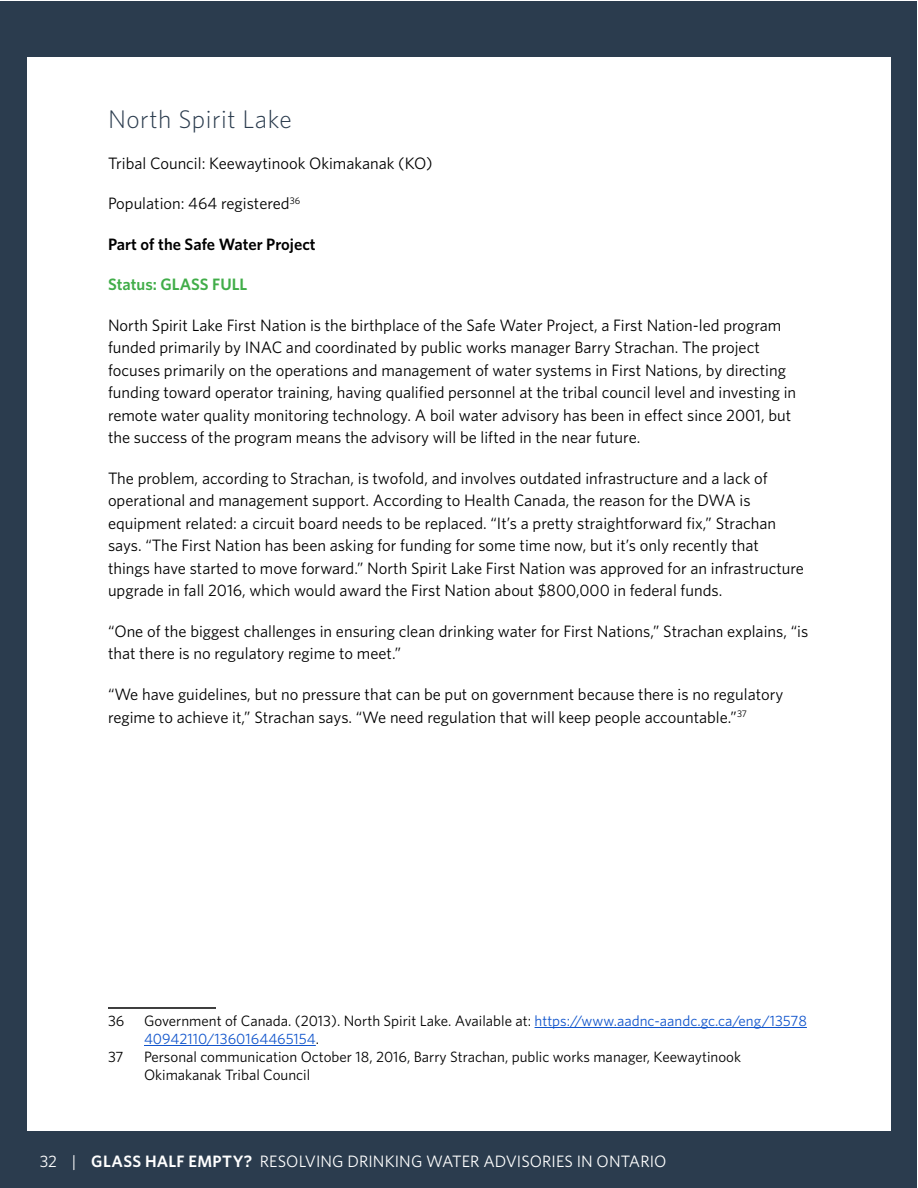
<style>
.page{position:relative;width:918px;height:1188px;background:#fff}
.page>*{position:absolute;margin:0;border:0;box-sizing:border-box;transform-origin:0 0}
.t1{font:300 25.5px "Whitney";letter-spacing:.02em;color:#2b3c4e}
.t2{font:16.5px/22.5px "Whitney";color:#000}
.t3{font:16.5px "Whitney";color:#fff}
.t4{font:600 16.5px "Whitney";color:#000}
.t5{font:600 16.5px "Whitney";color:#41ad49}
.t6{font:15px/18px "Whitney";color:#15c}
.t7{font:15px/18px "Whitney";color:#000}
.s1{color:#000}
.s2{font-weight:600}
</style>
<div class="page">
<div style="left:1px;top:1px;width:916px;height:1186px;background:#2b3c4e"></div>
<div style="left:27px;top:57px;width:864px;height:1074px;background:#fff"></div>
<hr style="left:108px;top:1007px;width:108px;height:2px;background:#000">
<hr style="left:535px;top:1027px;width:272px;height:1px;background:#15c">
<hr style="left:144px;top:1045px;width:172px;height:1px;background:#15c">
<h1 class="t1" style="left:108px;top:103px;width:185px">North Spirit Lake</h1>
<p class="t2" style="left:108px;top:152px;width:326px">Tribal Council: Keewaytinook Okimakanak (KO)</p>
<p class="t2" style="left:108px;top:192px;width:194px">Population: 464 registered<sup>36</sup></p>
<p class="t4" style="left:108px;top:233px;width:209px">Part of the Safe Water Project</p>
<p class="t5" style="left:108px;top:274px;width:141px">Status: GLASS FULL</p>
<p class="t2" style="left:108px;top:314px;width:690px">North Spirit Lake First Nation is the birthplace of the Safe Water Project, a First Nation-led program funded primarily by INAC and coordinated by public works manager Barry Strachan. The project focuses primarily on the operations and management of water systems in First Nations, by directing funding toward operator training, having qualified personnel at the tribal council level and investing in remote water quality monitoring technology. A boil water advisory has been in effect since 2001, but the success of the program means the advisory will be lifted in the near future.</p>
<p class="t2" style="left:108px;top:467px;width:697px">The problem, according to Strachan, is twofold, and involves outdated infrastructure and a lack of operational and management support. According to Health Canada, the reason for the DWA is equipment related: a circuit board needs to be replaced. “It’s a pretty straightforward fix,” Strachan says. “The First Nation has been asking for funding for some time now, but it’s only recently that things have started to move forward.” North Spirit Lake First Nation was approved for an infrastructure upgrade in fall 2016, which would award the First Nation about $800,000 in federal funds.</p>
<p class="t2" style="left:108px;top:620px;width:702px">“One of the biggest challenges in ensuring clean drinking water for First Nations,” Strachan explains, “is that there is no regulatory regime to meet.”</p>
<p class="t2" style="left:108px;top:683px;width:677px">“We have guidelines, but no pressure that can be put on government because there is no regulatory regime to achieve it,” Strachan says. “We need regulation that will keep people accountable.”<sup>37</sup></p>
<p class="t7" style="left:108px;top:1011px;width:18px">36</p>
<p class="t6" style="left:144px;top:1011px;width:664px"><span class="s1">Government of Canada. (2013). North Spirit Lake. Available at:</span> https://www.aadnc-aandc.gc.ca/eng/13578<br>40942110/1360164465154<span class="s1">.</span></p>
<p class="t7" style="left:108px;top:1047px;width:17px">37</p>
<p class="t7" style="left:144px;top:1047px;width:599px">Personal communication October 18, 2016, Barry Strachan, public works manager, Keewaytinook<br>Okimakanak Tribal Council</p>
<p class="t3" style="left:40px;top:1150px;width:628px">32 | <span class="s2">GLASS HALF EMPTY?</span> RESOLVING DRINKING WATER ADVISORIES IN ONTARIO</p>
</div>
